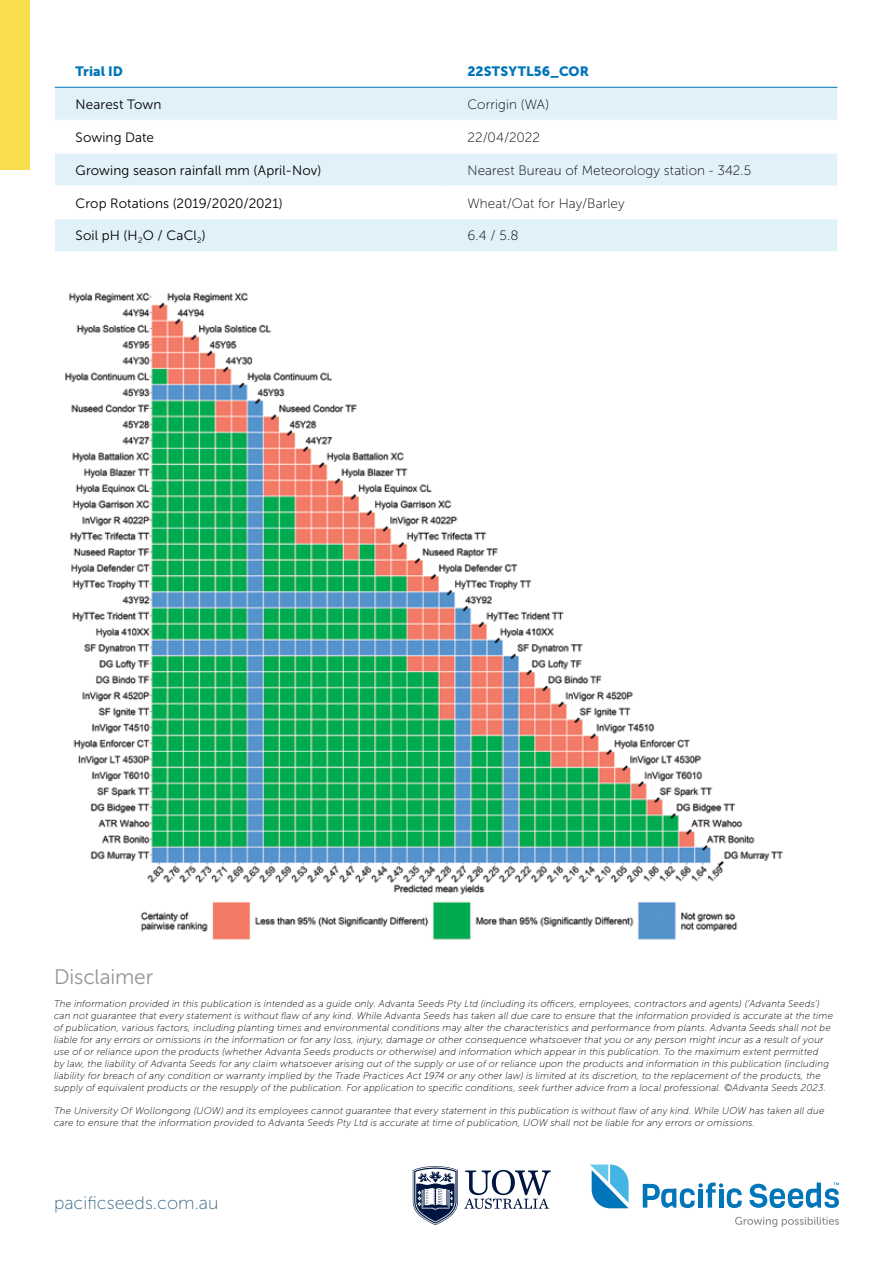
<style>
.page{position:relative;width:893px;height:1263px;background:#fff}
.page>*{position:absolute;margin:0;border:0;box-sizing:border-box;transform-origin:0 0}
.t1{font:21px "Museo Sans 300";letter-spacing:-.005em;color:#939598}
.t2{font:18px "Museo Sans 100";color:#3b6886}
.t3{font:13.5px "Museo Sans 300";letter-spacing:.005em;color:#000}
.t4{font:13.5px "Museo Sans 100";letter-spacing:.01em;color:#000}
.t5{font:13.5px "Museo Sans 900";letter-spacing:.005em;color:#0075b9}
.t6{font:italic 9.75px/12px "Museo Sans 100";letter-spacing:.02em;color:#000}
</style>
<div class="page">
<div style="left:0;top:48px;width:30px;height:61px;background:#f8de4c"></div>
<div style="left:0;top:109px;width:30px;height:61px;background:#f8de4c"></div>
<div style="left:0;top:0;width:30px;height:48px;background:#f8de4c"></div>
<img style="left:65px;top:292px;width:718px;height:648px">
<svg style="left:55px;top:86px;width:782px;height:1px"></svg>
<svg style="left:55px;top:88px;width:782px;height:163px;fill:#e0f1f9"></svg>
<hr style="left:54px;top:120px;width:392px;height:1px;background:#fff">
<hr style="left:446px;top:120px;width:392px;height:1px;background:#fff">
<hr style="left:54px;top:153px;width:392px;height:1px;background:#fff">
<hr style="left:446px;top:153px;width:392px;height:1px;background:#fff">
<hr style="left:54px;top:186px;width:392px;height:1px;background:#fff">
<hr style="left:446px;top:186px;width:392px;height:1px;background:#fff">
<hr style="left:54px;top:218px;width:392px;height:1px;background:#fff">
<hr style="left:446px;top:218px;width:392px;height:1px;background:#fff">
<hr style="left:55px;top:87px;width:391px;height:1px;background:#0075b9">
<hr style="left:446px;top:87px;width:391px;height:1px;background:#0075b9">
<svg style="left:735px;top:1217px;width:104px;height:10px"></svg>
<svg style="left:643px;top:1182px;width:99px;height:26px"></svg>
<svg style="left:590px;top:1164px;width:39px;height:44px"></svg>
<svg style="left:749px;top:1182px;width:90px;height:26px"></svg>
<svg style="left:413px;top:1166px;width:45px;height:59px"></svg>
<svg style="left:464px;top:1170px;width:87px;height:39px"></svg>
<h3 class="t5" style="left:76px;top:63px;width:49px">Trial ID</h3>
<h3 class="t5" style="left:467px;top:63px;width:123px">22STSYTL56_COR</h3>
<h3 class="t3" style="left:76px;top:97px;width:87px">Nearest Town</h3>
<h3 class="t4" style="left:467px;top:97px;width:83px">Corrigin (WA)</h3>
<h3 class="t3" style="left:76px;top:130px;width:80px">Sowing Date</h3>
<h3 class="t4" style="left:467px;top:130px;width:74px">22/04/2022</h3>
<h3 class="t3" style="left:76px;top:163px;width:247px">Growing season rainfall mm (April-Nov)</h3>
<h3 class="t4" style="left:467px;top:163px;width:286px">Nearest Bureau of Meteorology station - 342.5</h3>
<h3 class="t3" style="left:76px;top:196px;width:209px">Crop Rotations (2019/2020/2021)</h3>
<h3 class="t4" style="left:467px;top:196px;width:159px">Wheat/Oat for Hay/Barley</h3>
<h3 class="t3" style="left:76px;top:228px;width:132px">Soil pH (H<sub>2</sub>O / CaCl<sub>2</sub>)</h3>
<h3 class="t4" style="left:467px;top:229px;width:53px">6.4 / 5.8</h3>
<h1 class="t1" style="left:54px;top:965px;width:101px">Disclaimer</h1>
<p class="t6" style="left:54px;top:998px;width:781px">The information provided in this publication is intended as a guide only. Advanta Seeds Pty Ltd (including its officers, employees, contractors and agents) (‘Advanta Seeds’) can not guarantee that every statement is without flaw of any kind. While Advanta Seeds has taken all due care to ensure that the information provided is accurate at the time of publication, various factors, including planting times and environmental conditions may alter the characteristics and performance from plants. Advanta Seeds shall not be liable for any errors or omissions in the information or for any loss, injury, damage or other consequence whatsoever that you or any person might incur as a result of your use of or reliance upon the products (whether Advanta Seeds products or otherwise) and information which appear in this publication. To the maximum extent permitted<br>by law, the liability of Advanta Seeds for any claim whatsoever arising out of the supply or use of or reliance upon the products and information in this publication (including liability for breach of any condition or warranty implied by the Trade Practices Act 1974 or any other law) is limited at its discretion, to the replacement of the products, the supply of equivalent products or the resupply of the publication. For application to specific conditions, seek further advice from a local professional. ©Advanta Seeds 2023.</p>
<p class="t6" style="left:54px;top:1105px;width:772px">The University Of Wollongong (UOW) and its employees cannot guarantee that every statement in this publication is without flaw of any kind. While UOW has taken all due care to ensure that the information provided to Advanta Seeds Pty Ltd is accurate at time of publication, UOW shall not be liable for any errors or omissions.</p>
<h2 class="t2" style="left:54px;top:1193px;width:166px">pacificseeds.com.au</h2>
</div>
